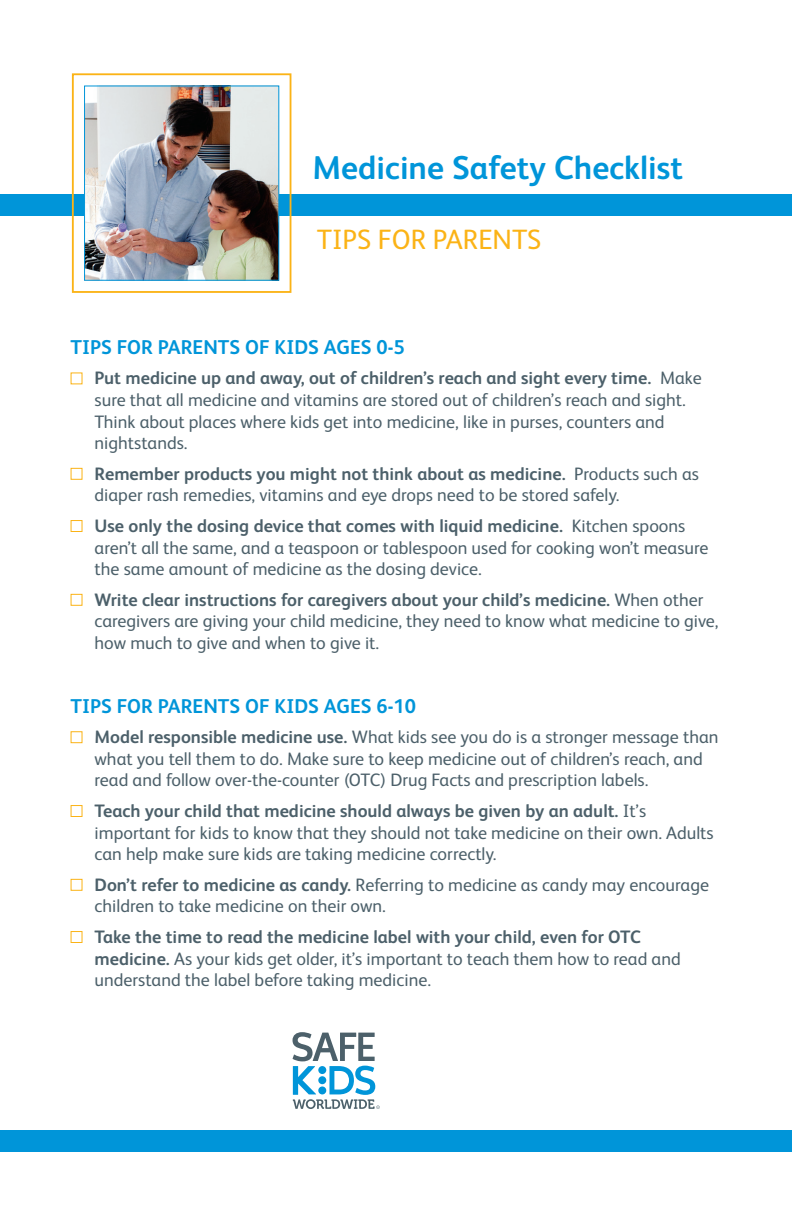
<style>
.page{position:relative;width:792px;height:1224px;background:#fff}
.page>*{position:absolute;margin:0;border:0;box-sizing:border-box;transform-origin:0 0}
.t1{font:700 33px "FS Albert Pro";color:#0095d9}
.t2{font:28px "FS Albert Pro";color:#fbb316}
.t3{font:700 20px "FS Albert Pro";color:#0095d9}
.body{font:18px/21.6px "FS Albert Pro";color:#4c606a}
.s1{font-weight:700}
</style>
<div class="page">
<div style="left:71px;top:468px;width:12px;height:12px;border:1px solid #fbb316"></div>
<div style="left:71px;top:520px;width:12px;height:12px;border:1px solid #fbb316"></div>
<div style="left:71px;top:594px;width:12px;height:12px;border:1px solid #fbb316"></div>
<div style="left:71px;top:731px;width:12px;height:12px;border:1px solid #fbb316"></div>
<div style="left:71px;top:805px;width:12px;height:12px;border:1px solid #fbb316"></div>
<div style="left:71px;top:879px;width:12px;height:12px;border:1px solid #fbb316"></div>
<div style="left:71px;top:931px;width:12px;height:12px;border:1px solid #fbb316"></div>
<div style="left:0;top:194px;width:792px;height:22px;background:#0095d9"></div>
<div style="left:0;top:1130px;width:792px;height:22px;background:#0095d9"></div>
<img style="left:86px;top:88px;width:191px;height:191px">
<div style="left:84px;top:86px;width:195px;height:195px;border:1px solid #0095d9"></div>
<div style="left:72px;top:73px;width:219px;height:220px;border:2px solid #fbb316"></div>
<svg style="left:293px;top:1032px;width:87px;height:77px"></svg>
<p class="t1" style="left:312px;top:145px;width:372px">Medicine Safety Checklist</p>
<p class="t2" style="left:317px;top:220px;width:226px">TIPS FOR PARENTS</p>
<p class="t3" style="left:71px;top:333px;width:336px">TIPS FOR PARENTS OF KIDS AGES 0-5</p>
<p class="body" style="left:95px;top:366px;width:609px"><span class="s1">Put medicine up and away, out of children’s reach and sight every time.</span> Make sure that all medicine and vitamins are stored out of children’s reach and sight.<br>Think about places where kids get into medicine, like in purses, counters and nightstands.</p>
<p class="body" style="left:95px;top:461px;width:606px"><span class="s1">Remember products you might not think about as medicine.</span> Products such as diaper rash remedies, vitamins and eye drops need to be stored safely.</p>
<p class="body" style="left:95px;top:514px;width:616px"><span class="s1">Use only the dosing device that comes with liquid medicine.</span> Kitchen spoons aren’t all the same, and a teaspoon or tablespoon used for cooking won’t measure the same amount of medicine as the dosing device.</p>
<p class="body" style="left:95px;top:587px;width:626px"><span class="s1">Write clear instructions for caregivers about your child’s medicine.</span> When other caregivers are giving your child medicine, they need to know what medicine to give, how much to give and when to give it.</p>
<p class="t3" style="left:71px;top:692px;width:347px">TIPS FOR PARENTS OF KIDS AGES 6-10</p>
<p class="body" style="left:95px;top:725px;width:625px"><span class="s1">Model responsible medicine use.</span> What kids see you do is a stronger message than what you tell them to do. Make sure to keep medicine out of children’s reach, and read and follow over-the-counter (OTC) Drug Facts and prescription labels.</p>
<p class="body" style="left:95px;top:799px;width:621px"><span class="s1">Teach your child that medicine should always be given by an adult.</span> It’s important for kids to know that they should not take medicine on their own. Adults can help make sure kids are taking medicine correctly.</p>
<p class="body" style="left:95px;top:872px;width:616px"><span class="s1">Don’t refer to medicine as candy.</span> Referring to medicine as candy may encourage children to take medicine on their own.</p>
<p class="body" style="left:95px;top:925px;width:588px"><span class="s1">Take the time to read the medicine label with your child, even for OTC medicine.</span> As your kids get older, it’s important to teach them how to read and understand the label before taking medicine.</p>
</div>
